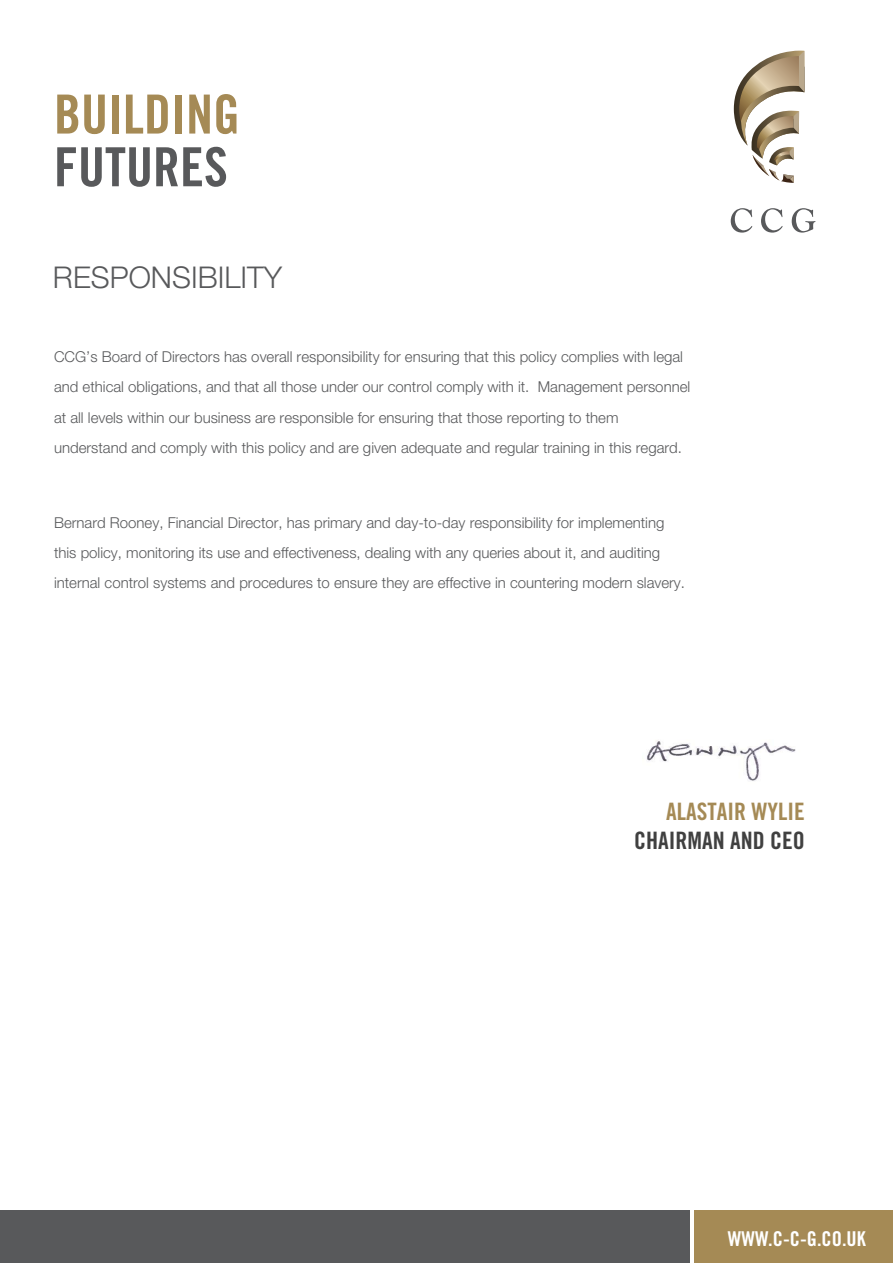
<style>
.page{position:relative;width:893px;height:1263px;background:#fff}
.page>*{position:absolute;margin:0;border:0;box-sizing:border-box;transform-origin:0 0}
.t1{font:54px "Trade Gothic LT Std Bd Cn 20";color:#a58a55}
.t2{font:54px "Trade Gothic LT Std Bd Cn 20";color:#58595b}
.t3{font:300 30px "Helvetica Neue LT Std";color:#58595b}
.t4{font:24px "Trade Gothic LT Std Bd Cn 20";color:#404040}
.t5{font:24px "Trade Gothic LT Std Bd Cn 20";color:#a58a55}
.t6{font:20.4px "Trade Gothic LT Std Bd Cn 20";color:#fff}
.t7{font:300 15px/30.5px "Helvetica Neue LT Std";color:#58595b}
</style>
<div class="page">
<div style="left:0;top:1210px;width:690px;height:53px;background:#58595b"></div>
<div style="left:694px;top:1210px;width:199px;height:53px;background:#a58a55"></div>
<svg style="left:731px;top:208px;width:21px;height:25px"></svg>
<svg style="left:792px;top:208px;width:23px;height:25px"></svg>
<svg style="left:761px;top:208px;width:21px;height:25px"></svg>
<svg style="left:734px;top:51px;width:70px;height:132px"></svg>
<img style="left:647px;top:740px;width:149px;height:41px">
<h1 class="t1" style="left:54px;top:81px;width:188px">BUILDING</h1>
<h1 class="t2" style="left:54px;top:134px;width:175px">FUTURES</h1>
<h2 class="t3" style="left:53px;top:259px;width:231px">RESPONSIBILITY</h2>
<p class="t7" style="left:54px;top:341px;width:638px">CCG’s Board of Directors has overall responsibility for ensuring that this policy complies with legal and ethical obligations, and that all those under our control comply with it. Management personnel at all levels within our business are responsible for ensuring that those reporting to them understand and comply with this policy and are given adequate and regular training in this regard.</p>
<p class="t7" style="left:54px;top:507px;width:632px">Bernard Rooney, Financial Director, has primary and day-to-day responsibility for implementing this policy, monitoring its use and effectiveness, dealing with any queries about it, and auditing internal control systems and procedures to ensure they are effective in countering modern slavery.</p>
<h3 class="t5" style="left:666px;top:797px;width:140px">ALASTAIR WYLIE</h3>
<h3 class="t4" style="left:634px;top:826px;width:172px">CHAIRMAN AND CEO</h3>
<h3 class="t6" style="left:728px;top:1226px;width:139px">WWW.C-C-G.CO.UK</h3>
</div>
